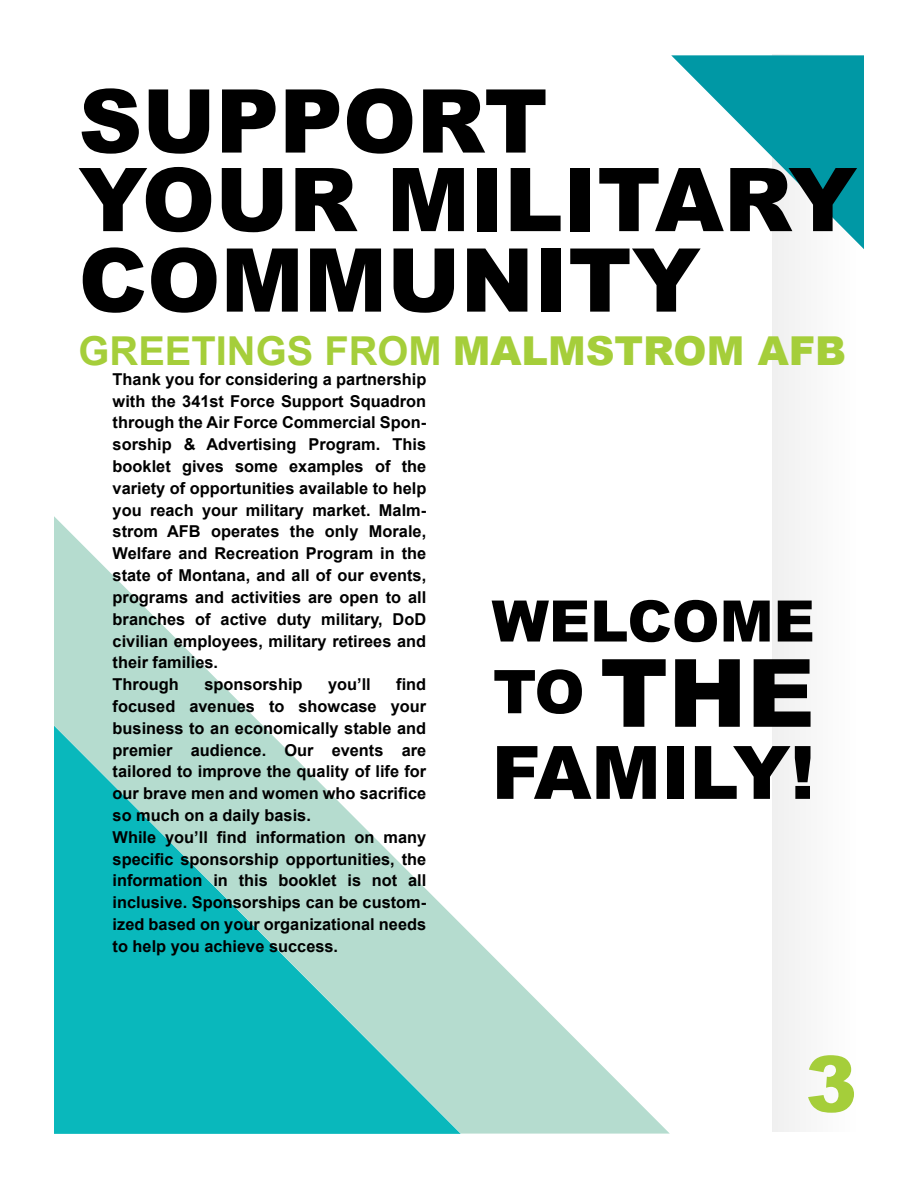
<style>
.page{position:relative;width:918px;height:1188px;background:#fff}
.page>*{position:absolute;margin:0;border:0;box-sizing:border-box;transform-origin:0 0}
.t1{font:900 94.35px "Arial";color:#000}
.t2{font:900 88.2px/79.5px "Arial";color:#000}
.t3{font:900 77.7px "Arial";color:#a5ce3a}
.t4{font:900 73.8px "Arial";color:#000}
.t5{font:900 57.3px "Arial";color:#000}
.t6{font:700 39.9px "Arial";color:#a5ce3a}
.t7{font:700 16.35px/21.8px "Arial";color:#000}
.s1{font-weight:900}
.s2{font-size:60.3px}
</style>
<div class="page">
<div style="left:773px;top:54px;width:91px;height:1077px;background:#f8f8f8"></div>
<svg style="left:671px;top:55px;width:193px;height:194px"></svg>
<svg style="left:54px;top:516px;width:616px;height:618px"></svg>
<h2 class="t2" style="left:79px;top:82px;width:780px">SUPPORT<br>YOUR MILITARY<br>COMMUNITY</h2>
<h3 class="t6" style="left:79px;top:336px;width:769px">GREETINGS FROM <span class="s1">MALMSTROM AFB</span></h3>
<p class="t7" style="left:113px;top:370px;width:315px">Thank you for considering a partnership with the 341st Force Support Squadron through the Air Force Commercial Spon&shy;sorship &amp; Advertising Program. This booklet gives some examples of the variety of opportunities available to help you reach your military market. Malm&shy;strom AFB operates the only Morale, Welfare and Recreation Program in the state of Montana, and all of our events, programs and activities are open to all branches of active duty military, DoD civilian employees, military retirees and their families.<br>Through</p>
<p class="t7" style="left:113px;top:675px;width:315px;text-indent:284px">find focused avenues to showcase your business to an economically stable and premier audience. Our events are tailored to improve the quality of life for our brave men and women who sacrifice so much on a daily basis.<br>While you’ll find information on many specific sponsorship opportunities, the information in this booklet is not all inclusive. Sponsorships can be custom&shy;ized based on your organizational needs to help you achieve success.</p>
<p class="t7" style="left:204px;top:675px;width:100px">sponsorship</p>
<p class="t7" style="left:328px;top:675px;width:44px">you’ll</p>
<h3 class="t5" style="left:492px;top:588px;width:325px">WELCOME</h3>
<h1 class="t1" style="left:493px;top:639px;width:323px"><span class="s2">TO</span> THE</h1>
<h3 class="t4" style="left:492px;top:730px;width:325px">FAMILY!</h3>
<h3 class="t3" style="left:805px;top:1040px;width:53px">3</h3>
</div>
